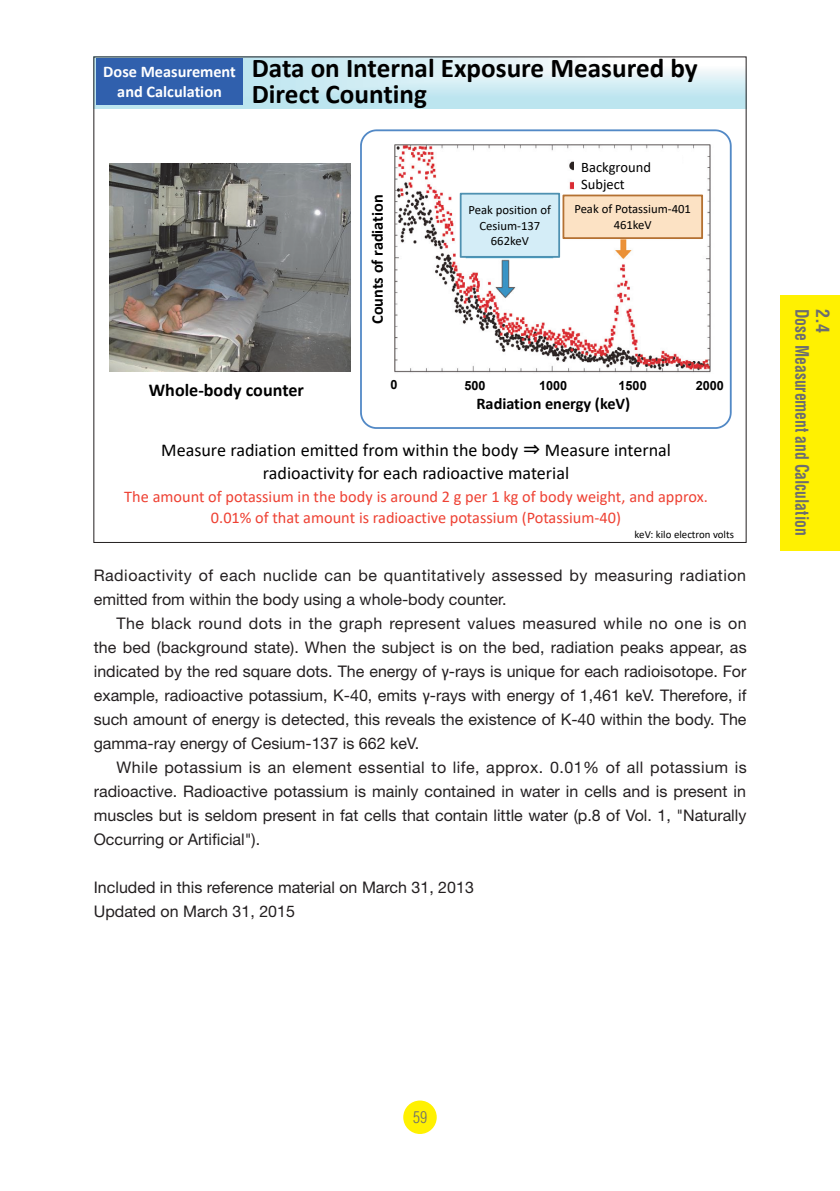
<style>
.page{position:relative;width:840px;height:1191px;background:#fff}
.page>*{position:absolute;margin:0;border:0;box-sizing:border-box;transform-origin:0 0}
.t1{font:700 27.2px/26px "Calibri";color:#000}
.t2{font:18px/23.8px "Calibri";color:#000;text-align:center}
.t3{font:700 condensed 18px "Helvetica";color:#6c6d70;scale:.87 1}
.t4{font:700 18px "Calibri";color:#000}
.t5{font:700 condensed 18px "Helvetica";color:#6c6d70}
.t6{font:16.2px/21.6px "Calibri";color:#ee4133;text-align:center}
.t7{font:700 16.2px "Calibri";color:#000}
.t8{font:700 16.2px/19.6px "Calibri";color:#fff;text-align:center}
.t9{font:16px/24px "Helvetica Neue";color:#231f20;text-align:justify}
.t10{font:16px/24px "Helvetica Neue";letter-spacing:.03em;color:#231f20}
.t11{font:300 condensed 16px "Helvetica";color:#6c6d70}
.t12{font:14.4px/17.4px "Calibri";color:#000}
.t13{font:12.6px/15.2px "Calibri";color:#000;text-align:center}
.t14{font:700 12.6px "Arial";color:#000}
.t15{font:10.8px "Calibri";color:#000}
.s1{font-family:"MS Gothic"}
.s2{font-style:inherit}
</style>
<div class="page">
<div style="left:403px;top:1100px;width:33px;height:34px;background:#fff101;border-radius:50%"></div>
<div style="left:780px;top:295px;width:59px;height:255px;background:#fff101"></div>
<img style="left:96px;top:59px;width:648px;height:49px">
<img style="left:109px;top:163px;width:241px;height:208px">
<svg style="left:360px;top:129px;width:371px;height:300px"></svg>
<div style="left:96px;top:58px;width:147px;height:46px;background:#3060ad"></div>
<p class="t8" style="left:103px;top:62px;width:134px">Dose Measurement and Calculation</p>
<p class="t1" style="left:252px;top:55px;width:447px">Data on Internal Exposure Measured by<br>Direct Counting</p>
<p class="t12" style="left:581px;top:158px;width:71px">Background<br>Subject</p>
<p class="t7" style="left:366px;top:324px;width:131px;rotate:-90deg">Counts of radiation</p>
<p class="t13" style="left:468px;top:202px;width:84px">Peak position of<br>Cesium‐137<br>662keV</p>
<p class="t13" style="left:574px;top:201px;width:118px">Peak of Potassium‐401<br>461keV</p>
<p class="t4" style="left:149px;top:377px;width:156px">Whole‐body counter</p>
<p class="t14" style="left:390px;top:376px;width:9px">0</p>
<p class="t14" style="left:464px;top:376px;width:23px">500</p>
<p class="t14" style="left:538px;top:376px;width:30px">1000</p>
<p class="t14" style="left:618px;top:376px;width:30px">1500</p>
<p class="t14" style="left:695px;top:376px;width:30px">2000</p>
<p class="t7" style="left:476px;top:392px;width:155px">Radiation energy (keV)</p>
<p class="t2" style="left:161px;top:437px;width:511px">Measure radiation emitted from within the body <span class="s1">⇒</span> Measure internal radioactivity for each radioactive material</p>
<p class="t6" style="left:124px;top:485px;width:585px">The amount of potassium in the body is around 2 g per 1 kg of body weight, and approx.<br>0.01% of that amount is radioactive potassium (Potassium‐40)</p>
<p class="t15" style="left:634px;top:527px;width:101px">keV: kilo electron volts</p>
<p class="t10" style="left:94px;top:563px;width:653px">Radioactivity of each nuclide can be quantitatively assessed by measuring radiation emitted from within the body using a whole-body counter.</p>
<p class="t9" style="left:94px;top:611px;width:654px;text-indent:23px">The black round dots in the graph represent values measured while no one is on the bed (background state). When the subject is on the bed, radiation peaks appear, as indicated by the red square dots. The energy of <span class="s2">γ</span>-rays is unique for each radioisotope. For example, radioactive potassium, K-40, emits <span class="s2">γ</span>-rays with energy of 1,461 keV. Therefore, if such amount of energy is detected, this reveals the existence of K-40 within the body. The gamma-ray energy of Cesium-137 is 662 keV.</p>
<p class="t9" style="left:94px;top:755px;width:654px;text-indent:23px">While potassium is an element essential to life, approx. 0.01% of all potassium is radioactive. Radioactive potassium is mainly contained in water in cells and is present in muscles but is seldom present in fat cells that contain little water (p.8 of Vol. 1, "Naturally Occurring or Artificial").</p>
<p class="t9" style="left:94px;top:875px;width:381px">Included in this reference material on March 31, 2013</p>
<p class="t9" style="left:94px;top:899px;width:202px">Updated on March 31, 2015</p>
<p class="t3" style="left:812px;top:309px;width:262px;rotate:90deg">Dose Measurement and Calculation</p>
<p class="t5" style="left:833px;top:309px;width:25px;rotate:90deg">2.4</p>
<p class="t11" style="left:413px;top:1107px;width:16px">59</p>
</div>
